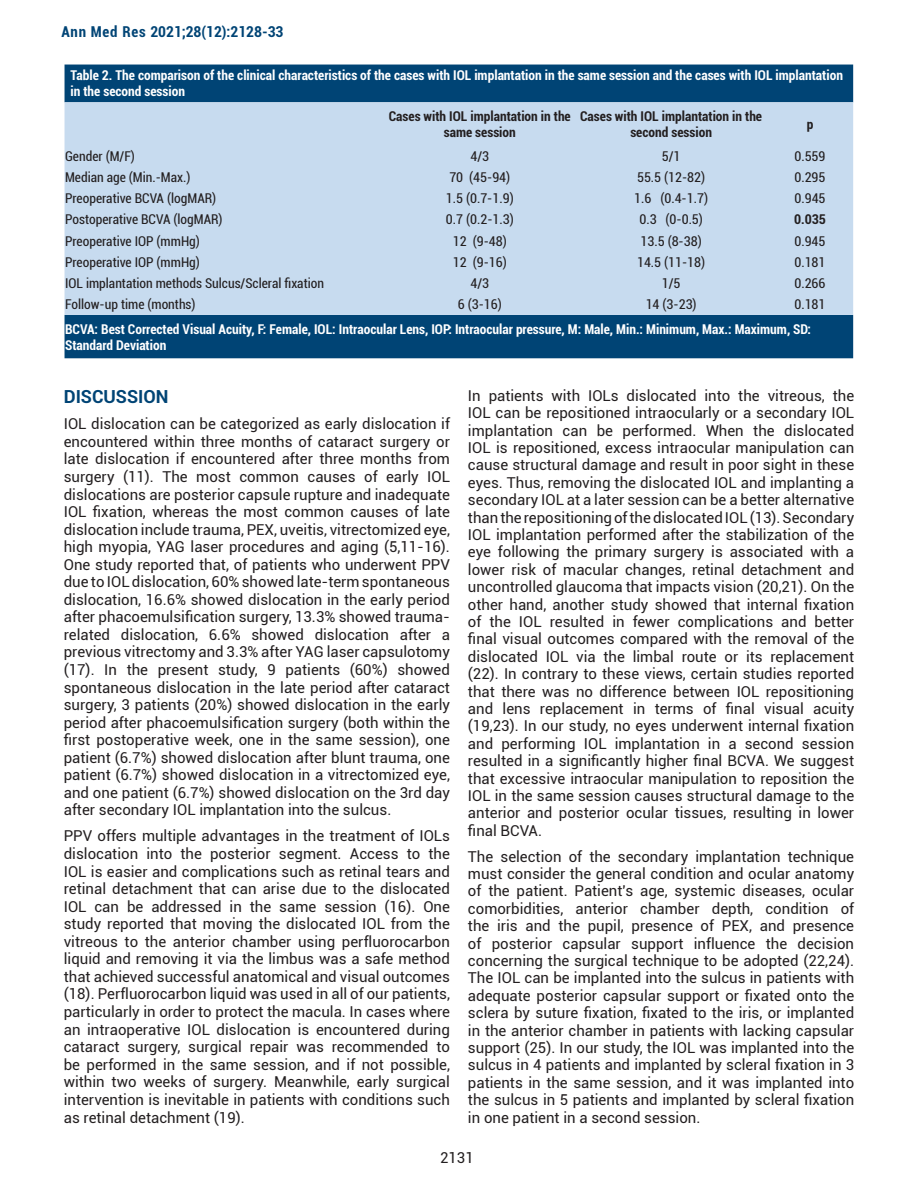
<style>
.page{position:relative;width:918px;height:1188px;background:#fff}
.page>*{position:absolute;margin:0;border:0;box-sizing:border-box;transform-origin:0 0}
.t1{font:700 18px "Roboto";color:#004475}
.t2{font:15px/17.4px "Roboto";color:#231f20;text-align:justify}
.t3{font:700 condensed 15px "Roboto";color:#004475}
.t4{font:condensed 13.5px "Roboto";color:#231f20}
.t5{font:700 condensed 13.5px/16.2px "Roboto";color:#fff}
.t6{font:700 condensed 13.5px/16.2px "Roboto";color:#231f20;text-align:center}
</style>
<div class="page">
<div style="left:65px;top:65px;width:788px;height:293px;background:#004475"></div>
<div style="left:65px;top:102px;width:788px;height:213px;background:#c7dbef"></div>
<p class="t3" style="left:61px;top:21px;width:224px">Ann Med Res 2021;28(12):2128-33</p>
<p class="t5" style="left:71px;top:67px;width:774px">Table 2. The comparison of the clinical characteristics of the cases with IOL implantation in the same session and the cases with IOL implantation in the second session</p>
<p class="t6" style="left:389px;top:107px;width:184px">Cases with IOL implantation in the same session</p>
<p class="t6" style="left:580px;top:107px;width:184px">Cases with IOL implantation in the second session</p>
<p class="t6" style="left:807px;top:115px;width:8px">p</p>
<p class="t4" style="left:65px;top:146px;width:71px">Gender (M/F)</p>
<p class="t4" style="left:470px;top:146px;width:20px">4/3</p>
<p class="t4" style="left:662px;top:146px;width:20px">5/1</p>
<p class="t4" style="left:794px;top:146px;width:33px">0.559</p>
<p class="t4" style="left:65px;top:168px;width:127px">Median age (Min.-Max.)</p>
<p class="t4" style="left:449px;top:168px;width:62px">70 (45-94)</p>
<p class="t4" style="left:637px;top:168px;width:70px">55.5 (12-82)</p>
<p class="t4" style="left:794px;top:168px;width:33px">0.295</p>
<p class="t4" style="left:65px;top:189px;width:153px">Preoperative BCVA (logMAR)</p>
<p class="t4" style="left:446px;top:189px;width:69px">1.5 (0.7-1.9)</p>
<p class="t4" style="left:634px;top:189px;width:75px">1.6 (0.4-1.7)</p>
<p class="t4" style="left:794px;top:189px;width:33px">0.945</p>
<p class="t4" style="left:65px;top:210px;width:159px">Postoperative BCVA (logMAR)</p>
<p class="t4" style="left:446px;top:210px;width:69px">0.7 (0.2-1.3)</p>
<p class="t4" style="left:639px;top:210px;width:65px">0.3 (0-0.5)</p>
<p class="t6" style="left:794px;top:211px;width:33px">0.035</p>
<p class="t4" style="left:65px;top:231px;width:136px">Preoperative IOP (mmHg)</p>
<p class="t4" style="left:453px;top:231px;width:55px">12 (9-48)</p>
<p class="t4" style="left:641px;top:231px;width:63px">13.5 (8-38)</p>
<p class="t4" style="left:794px;top:231px;width:33px">0.945</p>
<p class="t4" style="left:65px;top:253px;width:136px">Preoperative IOP (mmHg)</p>
<p class="t4" style="left:453px;top:253px;width:55px">12 (9-16)</p>
<p class="t4" style="left:637px;top:253px;width:70px">14.5 (11-18)</p>
<p class="t4" style="left:794px;top:253px;width:33px">0.181</p>
<p class="t4" style="left:65px;top:274px;width:261px">IOL implantation methods Sulcus/Scleral fixation</p>
<p class="t4" style="left:470px;top:274px;width:20px">4/3</p>
<p class="t4" style="left:662px;top:274px;width:20px">1/5</p>
<p class="t4" style="left:794px;top:274px;width:33px">0.266</p>
<p class="t4" style="left:65px;top:295px;width:132px">Follow-up time (months)</p>
<p class="t4" style="left:458px;top:295px;width:46px">6 (3-16)</p>
<p class="t4" style="left:646px;top:295px;width:53px">14 (3-23)</p>
<p class="t4" style="left:794px;top:295px;width:33px">0.181</p>
<p class="t5" style="left:65px;top:320px;width:748px">BCVA: Best Corrected Visual Acuity, F: Female, IOL: Intraocular Lens, IOP: Intraocular pressure, M: Male, Min.: Minimum, Max.: Maximum, SD:<br>Standard Deviation</p>
<p class="t1" style="left:64px;top:384px;width:106px">DISCUSSION</p>
<p class="t2" style="left:64px;top:415px;width:388px">IOL dislocation can be categorized as early dislocation if encountered within three months of cataract surgery or late dislocation if encountered after three months from surgery (11). The most common causes of early IOL dislocations are posterior capsule rupture and inadequate IOL fixation, whereas the most common causes of late dislocation include trauma, PEX, uveitis, vitrectomized eye, high myopia, YAG laser procedures and aging (5,11-16).<br>One study reported that, of patients who underwent PPV due to IOL dislocation, 60% showed late-term spontaneous dislocation, 16.6% showed dislocation in the early period after phacoemulsification surgery, 13.3% showed trauma&shy;related dislocation, 6.6% showed dislocation after a previous vitrectomy and 3.3% after YAG laser capsulotomy (17). In the present study, 9 patients (60%) showed spontaneous dislocation in the late period after cataract surgery, 3 patients (20%) showed dislocation in the early period after phacoemulsification surgery (both within the first postoperative week, one in the same session), one patient (6.7%) showed dislocation after blunt trauma, one patient (6.7%) showed dislocation in a vitrectomized eye, and one patient (6.7%) showed dislocation on the 3rd day after secondary IOL implantation into the sulcus.</p>
<p class="t2" style="left:64px;top:827px;width:388px">PPV offers multiple advantages in the treatment of IOLs dislocation into the posterior segment. Access to the IOL is easier and complications such as retinal tears and retinal detachment that can arise due to the dislocated IOL can be addressed in the same session (16). One study reported that moving the dislocated IOL from the vitreous to the anterior chamber using perfluorocarbon liquid and removing it via the limbus was a safe method that achieved successful anatomical and visual outcomes (18). Perfluorocarbon liquid was used in all of our patients, particularly in order to protect the macula. In cases where an intraoperative IOL dislocation is encountered during cataract surgery, surgical repair was recommended to be performed in the same session, and if not possible, within two weeks of surgery. Meanwhile, early surgical intervention is inevitable in patients with conditions such as retinal detachment (19).</p>
<p class="t2" style="left:468px;top:386px;width:388px">In patients with IOLs dislocated into the vitreous, the IOL can be repositioned intraocularly or a secondary IOL implantation can be performed. When the dislocated IOL is repositioned, excess intraocular manipulation can cause structural damage and result in poor sight in these eyes. Thus, removing the dislocated IOL and implanting a secondary IOL at a later session can be a better alternative than the repositioning of the dislocated IOL (13). Secondary IOL implantation performed after the stabilization of the eye following the primary surgery is associated with a lower risk of macular changes, retinal detachment and uncontrolled glaucoma that impacts vision (20,21). On the other hand, another study showed that internal fixation of the IOL resulted in fewer complications and better final visual outcomes compared with the removal of the dislocated IOL via the limbal route or its replacement (22). In contrary to these views, certain studies reported that there was no difference between IOL repositioning and lens replacement in terms of final visual acuity (19,23). In our study, no eyes underwent internal fixation and performing IOL implantation in a second session resulted in a significantly higher final BCVA. We suggest that excessive intraocular manipulation to reposition the IOL in the same session causes structural damage to the anterior and posterior ocular tissues, resulting in lower final BCVA.</p>
<p class="t2" style="left:468px;top:847px;width:388px">The selection of the secondary implantation technique must consider the general condition and ocular anatomy of the patient. Patient's age, systemic diseases, ocular comorbidities, anterior chamber depth, condition of the iris and the pupil, presence of PEX, and presence of posterior capsular support influence the decision concerning the surgical technique to be adopted (22,24).<br>The IOL can be implanted into the sulcus in patients with adequate posterior capsular support or fixated onto the sclera by suture fixation, fixated to the iris, or implanted in the anterior chamber in patients with lacking capsular support (25). In our study, the IOL was implanted into the sulcus in 4 patients and implanted by scleral fixation in 3 patients in the same session, and it was implanted into the sulcus in 5 patients and implanted by scleral fixation in one patient in a second session.</p>
<p class="t2" style="left:440px;top:1148px;width:35px">2131</p>
</div>
